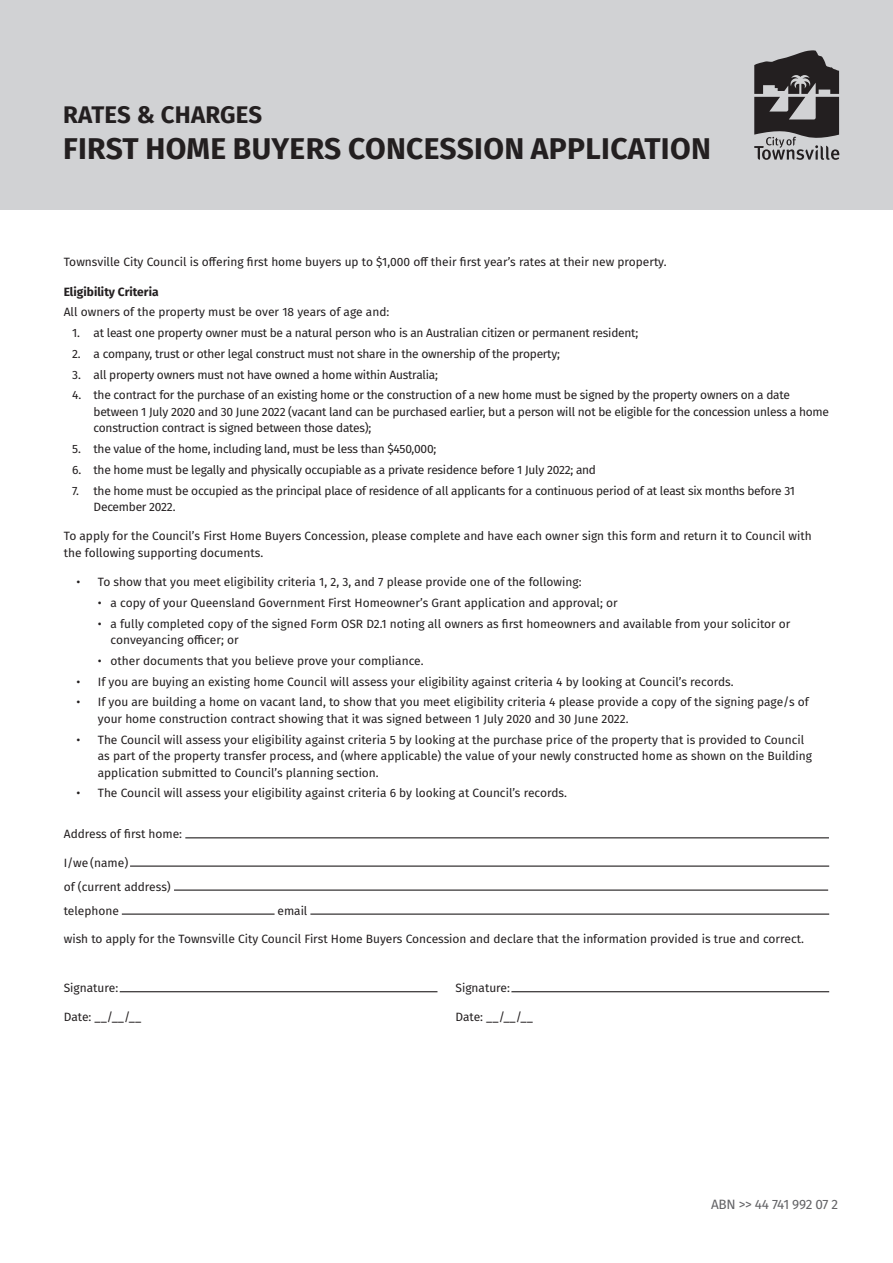
<style>
.page{position:relative;width:893px;height:1263px;background:#fff}
.page>*{position:absolute;margin:0;border:0;box-sizing:border-box;transform-origin:0 0}
.t1{font:700 30px "Fira Sans";letter-spacing:.01em;color:#231f20}
.t2{font:700 24px "Fira Sans";letter-spacing:.01em;color:#231f20}
.t3{font:13.5px "Fira Sans";letter-spacing:-.025em;color:#636366}
.t4{font:12px/16.5px "Fira Sans";color:#231f20}
.t5{font:12px/16.5px "Fira Sans";letter-spacing:-.02em;color:#231f20}
.t6{font:700 12px "Fira Sans";color:#231f20}
</style>
<div class="page">
<hr style="left:185px;top:837px;width:644px;height:1px;background:#231f20">
<hr style="left:130px;top:865px;width:699px;height:2px;background:#231f20">
<hr style="left:174px;top:889px;width:654px;height:2px;background:#231f20">
<hr style="left:122px;top:913px;width:153px;height:2px;background:#231f20">
<hr style="left:310px;top:913px;width:519px;height:2px;background:#231f20">
<div style="left:0;top:0;width:893px;height:209px;background:#d1d2d4"></div>
<svg style="left:754px;top:50px;width:85px;height:110px"></svg>
<hr style="left:120px;top:991px;width:317px;height:1px;background:#231f20">
<hr style="left:511px;top:991px;width:318px;height:1px;background:#231f20">
<h2 class="t2" style="left:63px;top:94px;width:201px">RATES &amp; CHARGES</h2>
<h1 class="t1" style="left:63px;top:123px;width:649px">FIRST HOME BUYERS CONCESSION APPLICATION</h1>
<p class="t4" style="left:64px;top:253px;width:604px">Townsville City Council is offering first home buyers up to $1,000 off their first year’s rates at their new property.</p>
<p class="t6" style="left:64px;top:281px;width:96px">Eligibility Criteria</p>
<p class="t4" style="left:64px;top:303px;width:327px">All owners of the property must be over 18 years of age and:</p>
<p class="t5" style="left:72px;top:324px;width:567px">1. at least one property owner must be a natural person who is an Australian citizen or permanent resident;</p>
<p class="t5" style="left:72px;top:345px;width:489px">2. a company, trust or other legal construct must not share in the ownership of the property;</p>
<p class="t5" style="left:72px;top:366px;width:367px">3. all property owners must not have owned a home within Australia;</p>
<p class="t5" style="left:94px;top:386px;width:737px;text-indent:-21px">4. the contract for the purchase of an existing home or the construction of a new home must be signed by the property owners on a date between 1 July 2020 and 30 June 2022 (vacant land can be purchased earlier, but a person will not be eligible for the concession unless a home construction contract is signed between those dates);</p>
<p class="t5" style="left:72px;top:440px;width:366px">5. the value of the home, including land, must be less than $450,000;</p>
<p class="t5" style="left:72px;top:461px;width:525px">6. the home must be legally and physically occupiable as a private residence before 1 July 2022; and</p>
<p class="t5" style="left:94px;top:482px;width:703px;text-indent:-21px">7. the home must be occupied as the principal place of residence of all applicants for a continuous period of at least six months before 31<br>December 2022.</p>
<p class="t4" style="left:64px;top:527px;width:749px">To apply for the Council’s First Home Buyers Concession, please complete and have each owner sign this form and return it to Council with the following supporting documents.</p>
<p class="t4" style="left:77px;top:573px;width:506px">• To show that you meet eligibility criteria 1, 2, 3, and 7 please provide one of the following:</p>
<p class="t4" style="left:98px;top:594px;width:521px">• a copy of your Queensland Government First Homeowner’s Grant application and approval; or</p>
<p class="t4" style="left:111px;top:615px;width:681px;text-indent:-13px">• a fully completed copy of the signed Form OSR D2.1 noting all owners as first homeowners and available from your solicitor or conveyancing officer; or</p>
<p class="t4" style="left:98px;top:652px;width:327px">• other documents that you believe prove your compliance.</p>
<p class="t4" style="left:77px;top:673px;width:659px">• If you are buying an existing home Council will assess your eligibility against criteria 4 by looking at Council’s records.</p>
<p class="t4" style="left:98px;top:693px;width:713px;text-indent:-21px">• If you are building a home on vacant land, to show that you meet eligibility criteria 4 please provide a copy of the signing page/s of your home construction contract showing that it was signed between 1 July 2020 and 30 June 2022.</p>
<p class="t4" style="left:98px;top:731px;width:716px;text-indent:-21px">• The Council will assess your eligibility against criteria 5 by looking at the purchase price of the property that is provided to Council as part of the property transfer process, and (where applicable) the value of your newly constructed home as shown on the Building application submitted to Council’s planning section.</p>
<p class="t4" style="left:77px;top:784px;width:492px">• The Council will assess your eligibility against criteria 6 by looking at Council’s records.</p>
<p class="t4" style="left:64px;top:825px;width:120px">Address of first home:</p>
<p class="t4" style="left:64px;top:850px;width:109px;line-height:24px">I/we (name)<br>of (current address) telephone</p>
<p class="t4" style="left:277px;top:902px;width:32px">email</p>
<p class="t4" style="left:64px;top:930px;width:742px">wish to apply for the Townsville City Council First Home Buyers Concession and declare that the information provided is true and correct.</p>
<p class="t4" style="left:64px;top:979px;width:56px">Signature:</p>
<p class="t4" style="left:64px;top:1008px;width:79px">Date: __/__/__</p>
<p class="t4" style="left:455px;top:979px;width:56px">Signature:</p>
<p class="t4" style="left:455px;top:1008px;width:79px">Date: __/__/__</p>
<p class="t3" style="left:711px;top:1194px;width:129px">ABN &gt;&gt; 44 741 992 07 2</p>
</div>
